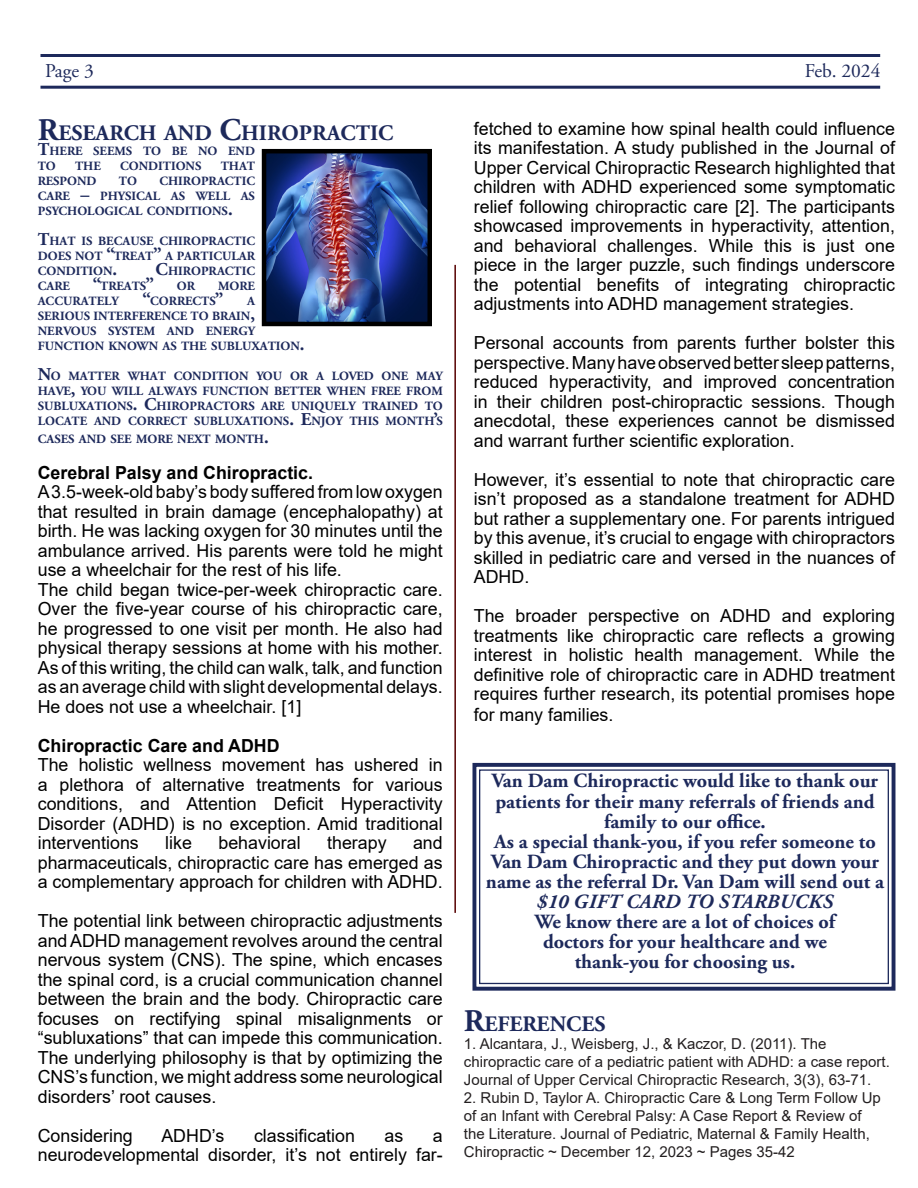
<style>
.page{position:relative;width:918px;height:1188px;background:#fff}
.page>*{position:absolute;margin:0;border:0;box-sizing:border-box;transform-origin:0 0}
.t1{font:700 22.05px "Adobe Garamond Pro";color:#1d295b}
.t2{font:700 20.1px/20.1px "Adobe Garamond Pro";color:#1d295b;text-align:center}
.t3{font:19.5px "Adobe Garamond Pro";color:#1d295b}
.t4{font:18px/19.5px "Arial";color:#000;text-align:justify}
.t5{font:700 18px "Arial";color:#000}
.t6{font:15px/18px "Arial";color:#231f20}
.t7{font:700 12.6px/15px "Adobe Garamond Pro";color:#1d295b;text-align:justify}
.s1{font-size:31.5px}
.s2{font-size:18px}
.s3{font-style:italic}
</style>
<div class="page">
<hr style="left:40px;top:54px;width:840px;height:3px;background:#1d295b">
<hr style="left:40px;top:86px;width:840px;height:3px;background:#1d295b">
<hr style="left:454px;top:265px;width:2px;height:648px;background:#560000">
<img style="left:267px;top:154px;width:160px;height:167px">
<div style="left:262px;top:149px;width:170px;height:177px;border:4px solid #000"></div>
<svg style="left:472px;top:762px;width:424px;height:229px"></svg>
<div style="left:479px;top:769px;width:410px;height:215px;border:1px solid #1d295b"></div>
<p class="t3" style="left:45px;top:59px;width:50px">Page 3</p>
<p class="t3" style="left:805px;top:59px;width:77px">Feb. 2024</p>
<p class="t1" style="left:38px;top:120px;width:356px"><span class="s1">R</span>ESEARCH AND <span class="s1">C</span>HIROPRACTIC</p>
<p class="t7" style="left:38px;top:144px;width:219px"><span class="s2">T</span>HERE SEEMS TO BE NO END<br>TO</p>
<p class="t7" style="left:75px;top:159px;width:27px">THE</p>
<p class="t7" style="left:120px;top:159px;width:83px">CONDITIONS</p>
<p class="t7" style="left:221px;top:159px;width:36px">THAT</p>
<p class="t7" style="left:38px;top:174px;width:60px">RESPOND</p>
<p class="t7" style="left:119px;top:174px;width:20px">TO</p>
<p class="t7" style="left:38px;top:174px;width:219px;text-indent:122px">CHIROPRACTIC CARE <span class="s2">–</span> PHYSICAL AS WELL AS PSYCH</p>
<p class="t7" style="left:77px;top:204px;width:157px">OLOGICAL CONDITIONS<span class="s2">.</span></p>
<p class="t7" style="left:38px;top:234px;width:219px"><span class="s2">T</span>HAT IS BECAUSE CHIROPRACTIC DOES NOT <span class="s2">“</span>TREAT<span class="s2">”</span> A PARTICULAR CONDITION<span class="s2">.</span></p>
<p class="t7" style="left:156px;top:264px;width:100px"><span class="s2">C</span>HIROPRACTIC</p>
<p class="t7" style="left:38px;top:279px;width:34px">CARE</p>
<p class="t7" style="left:93px;top:279px;width:63px"><span class="s2">“</span>TREATS<span class="s2">”</span></p>
<p class="t7" style="left:177px;top:279px;width:20px">OR</p>
<p class="t7" style="left:218px;top:279px;width:38px">MORE</p>
<p class="t7" style="left:38px;top:294px;width:84px">ACCURATELY</p>
<p class="t7" style="left:142px;top:294px;width:83px"><span class="s2">“</span>CORRECTS<span class="s2">”</span></p>
<p class="t7" style="left:38px;top:294px;width:268px;text-align:left;text-indent:209px">A<br>SERIOUS INTERFERENCE TO BRAIN<span class="s2">,<br></span>NERVOUS SYSTEM AND ENERGY<br>FUNCTION KNOWN AS THE SUBLUXATION<span class="s2">.</span></p>
<p class="t7" style="left:38px;top:369px;width:408px"><span class="s2">N</span>O MATTER WHAT CONDITION YOU OR A LOVED ONE MAY HAVE<span class="s2">,</span> YOU WILL ALWAYS FUNCTION BETTER WHEN FREE FROM SUBLUXATIONS<span class="s2">. C</span>HIROPRACTORS ARE UNIQUELY TRAINED TO LOCATE AND CORRECT SUBLUXATIONS<span class="s2">. E</span>NJOY THIS MONTH<span class="s2">’</span>S</p>
<p class="t7" style="left:38px;top:432px;width:232px">CASES AND SEE MORE NEXT MONTH<span class="s2">.</span></p>
<p class="t5" style="left:38px;top:460px;width:277px">Cerebral Palsy and Chiropractic.</p>
<p class="t4" style="left:38px;top:482px;width:407px">A 3.5-week-old baby’s body suffered from low oxygen that resulted in brain damage (encephalopathy) at birth. He was lacking oxygen for 30 minutes until the ambulance arrived. His parents were told he might use a wheelchair for the rest of his life.</p>
<p class="t4" style="left:38px;top:580px;width:406px">The child began twice-per-week chiropractic care.<br>Over the five-year course of his chiropractic care, he progressed to one visit per month. He also had physical therapy sessions at home with his mother.<br>As of this writing, the child can walk, talk, and function as an average child with slight developmental delays.<br>He does not use a wheelchair. [1]</p>
<p class="t5" style="left:38px;top:733px;width:243px">Chiropractic Care and ADHD</p>
<p class="t4" style="left:38px;top:755px;width:406px">The holistic wellness movement has ushered in a plethora of alternative treatments for various conditions, and Attention Deficit Hyperactivity Disorder (ADHD) is no exception. Amid traditional interventions</p>
<p class="t4" style="left:38px;top:833px;width:406px;text-indent:375px">and pharmaceuticals, chiropractic care has emerged as a complementary approach for children with ADHD.</p>
<p class="t4" style="left:38px;top:911px;width:406px">The potential link between chiropractic adjustments and ADHD management revolves around the central nervous system (CNS). The spine, which encases the spinal cord, is a crucial communication channel between the brain and the body. Chiropractic care focuses on rectifying spinal misalignments or “subluxations” that can impede this communication.<br>The underlying philosophy is that by optimizing the CNS’s function, we might address some neurological disorders’ root causes.</p>
<p class="t4" style="left:38px;top:1126px;width:97px">Considering</p>
<p class="t4" style="left:161px;top:1126px;width:65px">ADHD’s</p>
<p class="t4" style="left:254px;top:1126px;width:103px">classification</p>
<p class="t4" style="left:385px;top:1126px;width:20px">as</p>
<p class="t4" style="left:165px;top:833px;width:28px">like</p>
<p class="t4" style="left:218px;top:833px;width:84px">behavioral</p>
<p class="t4" style="left:327px;top:833px;width:61px">therapy</p>
<p class="t4" style="left:38px;top:1126px;width:407px;text-align:right">a<br>neurodevelopmental disorder, it’s not entirely far-</p>
<p class="t4" style="left:474px;top:118px;width:423px">fetched to examine how spinal health could influence its manifestation. A study published in the Journal of Upper Cervical Chiropractic Research highlighted that children with ADHD experienced some symptomatic relief following chiropractic care [2]. The participants showcased improvements in hyperactivity, attention, and behavioral challenges. While this is just one piece in the larger puzzle, such findings underscore the potential benefits of integrating chiropractic adjustments into ADHD management strategies.</p>
<p class="t4" style="left:474px;top:333px;width:423px">Personal accounts from parents further bolster this perspective. Many have observed better sleep patterns, reduced hyperactivity, and improved concentration in their children post-chiropractic sessions. Though anecdotal, these experiences cannot be dismissed and warrant further scientific exploration.</p>
<p class="t4" style="left:474px;top:469px;width:423px">However, it’s essential to note that chiropractic care isn’t proposed as a standalone treatment for ADHD but rather a supplementary one. For parents intrigued by this avenue, it’s crucial to engage with chiropractors skilled in pediatric care and versed in the nuances of ADHD.</p>
<p class="t4" style="left:474px;top:606px;width:423px">The broader perspective on ADHD and exploring treatments like chiropractic care reflects a growing interest in holistic health management. While the definitive role of chiropractic care in ADHD treatment requires further research, its potential promises hope for many families.</p>
<p class="t2" style="left:492px;top:771px;width:388px">VAN DAM CHIROPRACTIC WOULD LIKE TO THANK OUR<br>PATIENTS FOR THEIR MANY REFERRALS OF FRIENDS AND<br>FAMILY TO OUR OFFICE.</p>
<p class="t2" style="left:494px;top:832px;width:383px">AS A SPECIAL THANK-YOU, IF YOU REFER SOMEONE TO</p>
<p class="t2" style="left:486px;top:852px;width:400px">VAN DAM CHIROPRACTIC AND THEY PUT DOWN YOUR<br>NAME AS THE REFERRAL DR. VAN DAM WILL SEND OUT A <span class="s3">$10 GIFT CARD TO STARBUCKS</span></p>
<p class="t2" style="left:535px;top:912px;width:302px">WE KNOW THERE ARE A LOT OF CHOICES OF</p>
<p class="t2" style="left:543px;top:932px;width:285px">DOCTORS FOR YOUR HEALTHCARE AND WE</p>
<p class="t2" style="left:575px;top:952px;width:222px">THANK-YOU FOR CHOOSING US.</p>
<p class="t1" style="left:464px;top:1011px;width:143px"><span class="s1">R</span>EFERENCES</p>
<p class="t6" style="left:464px;top:1035px;width:428px">1. Alcantara, J., Weisberg, J., &amp; Kaczor, D. (2011). The chiropractic care of a pediatric patient with ADHD: a case report.<br>Journal of Upper Cervical Chiropractic Research, 3(3), 63-71.</p>
<p class="t6" style="left:464px;top:1089px;width:419px">2. Rubin D, Taylor A. Chiropractic Care &amp; Long Term Follow Up of an Infant with Cerebral Palsy: A Case Report &amp; Review of the Literature. Journal of Pediatric, Maternal &amp; Family Health, Chiropractic ~ December 12, 2023 ~ Pages 35-42</p>
</div>
